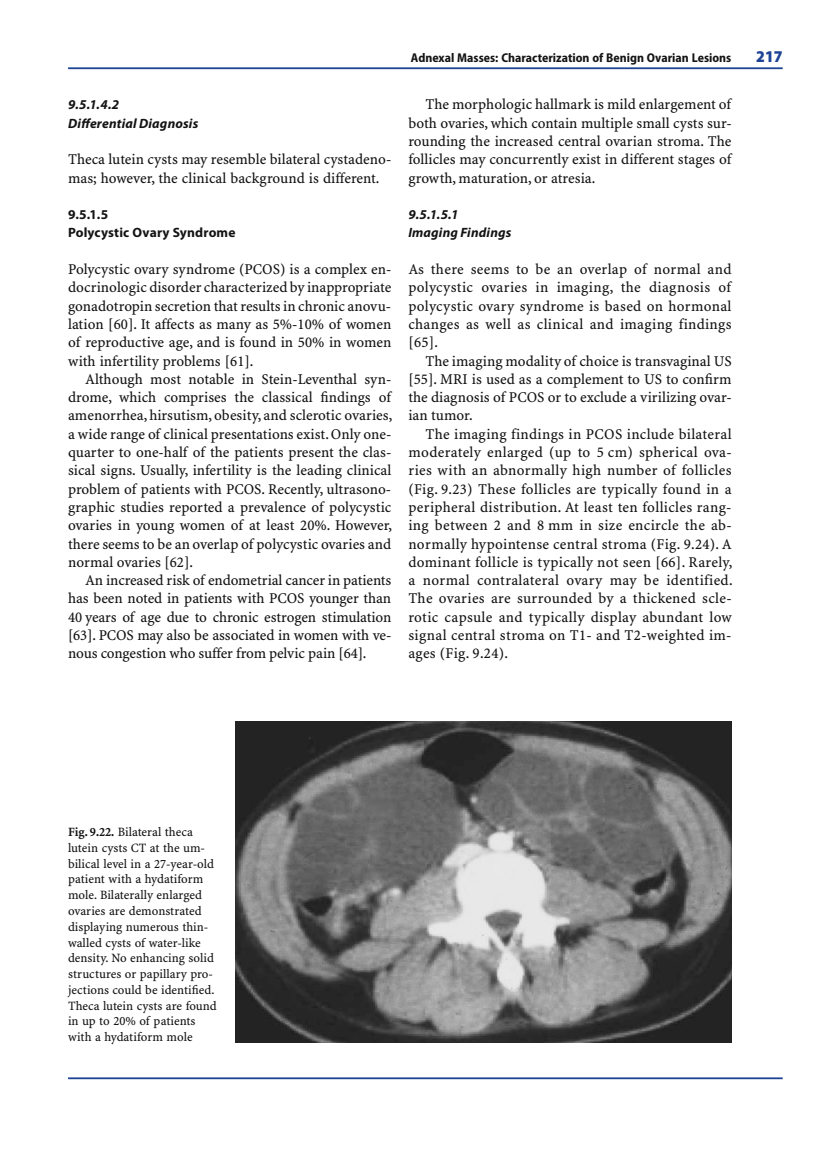
<style>
.page{position:relative;width:821px;height:1149px;background:#fff}
.page>*{position:absolute;margin:0;border:0;box-sizing:border-box;transform-origin:0 0}
.t1{font:900 semi-condensed 16.5px "Myriad Pro";color:#1d4395}
.t2{font:15px/18.3px "S Minion Plus Tab";color:#141314;text-align:justify}
.t3{font:italic 700 13.5px/18.3px "Myriad Pro";letter-spacing:.015em;color:#141314}
.t4{font:700 13.5px/18.3px "Myriad Pro";letter-spacing:.01em;color:#141314}
.t5{font:12.75px/15.8px "S Minion Plus Tab";color:#141314}
.t6{font:700 semi-condensed 12.75px "Myriad Pro";color:#141314}
.s1{font-weight:700}
</style>
<div class="page">
<hr style="left:68px;top:67px;width:714px;height:2px;background:#1d4395">
<hr style="left:68px;top:1076px;width:714px;height:2px;background:#1d4395">
<img style="left:235px;top:721px;width:496px;height:321px">
<p class="t3" style="left:68px;top:97px;width:132px">9.5.1.4.2<br>Differential Diagnosis</p>
<p class="t2" style="left:68px;top:151px;width:325px">Theca lutein cysts may resemble bilateral cystadeno&shy;mas; however, the clinical background is different.</p>
<p class="t4" style="left:68px;top:206px;width:169px">9.5.1.5<br>Polycystic Ovary Syndrome</p>
<p class="t2" style="left:68px;top:261px;width:325px">Polycystic ovary syndrome (PCOS) is a complex en&shy;docrinologic disorder characterized by inappropriate gonadotropin secretion that results in chronic anovu&shy;lation [60]. It affects as many as 5%-10% of women of reproductive age, and is found in 50% in women with infertility problems [61].</p>
<p class="t2" style="left:68px;top:371px;width:326px;text-indent:17px">Although most notable in Stein-Leventhal syn&shy;drome, which comprises the classical findings of amenorrhea, hirsutism, obesity, and sclerotic ovaries, a wide range of clinical presentations exist. Only one&shy;quarter to one-half of the patients present the clas&shy;sical signs. Usually, infertility is the leading clinical problem of patients with PCOS. Recently, ultrasono&shy;graphic studies reported a prevalence of polycystic ovaries in young women of at least 20%. However, there seems to be an overlap of polycystic ovaries and normal ovaries [62].</p>
<p class="t2" style="left:68px;top:572px;width:325px;text-indent:17px">An increased risk of endometrial cancer in patients has been noted in patients with PCOS younger than 40 years of age due to chronic estrogen stimulation [63]. PCOS may also be associated in women with ve&shy;nous congestion who suffer from pelvic pain [64].</p>
<p class="t6" style="left:411px;top:53px;width:322px">Adnexal Masses: Characterization of Benign Ovarian Lesions</p>
<p class="t1" style="left:756px;top:46px;width:28px">217</p>
<p class="t2" style="left:408px;top:96px;width:325px;text-indent:17px">The morphologic hallmark is mild enlargement of both ovaries, which contain multiple small cysts sur&shy;rounding the increased central ovarian stroma. The follicles may concurrently exist in different stages of growth, maturation, or atresia.</p>
<p class="t3" style="left:408px;top:206px;width:105px">9.5.1.5.1<br>Imaging Findings</p>
<p class="t2" style="left:408px;top:261px;width:325px">As there seems to be an overlap of normal and polycystic ovaries in imaging, the diagnosis of polycystic ovary syndrome is based on hormonal changes as well as clinical and imaging findings [65].</p>
<p class="t2" style="left:408px;top:352px;width:325px;text-indent:17px">The imaging modality of choice is transvaginal US [55]. MRI is used as a complement to US to confirm the diagnosis of PCOS or to exclude a virilizing ovar&shy;ian tumor.</p>
<p class="t2" style="left:408px;top:426px;width:326px;text-indent:17px">The imaging findings in PCOS include bilateral moderately enlarged (up to 5 cm) spherical ova&shy;ries with an abnormally high number of follicles (Fig. 9.23) These follicles are typically found in a peripheral distribution. At least ten follicles rang&shy;ing between 2 and 8 mm in size encircle the ab&shy;normally hypointense central stroma (Fig. 9.24). A dominant follicle is typically not seen [66]. Rarely, a normal contralateral ovary may be identified.<br>The ovaries are surrounded by a thickened scle&shy;rotic capsule and typically display abundant low signal central stroma on T1- and T2-weighted im&shy;ages (Fig. 9.24).</p>
<p class="t5" style="left:68px;top:824px;width:150px"><span class="s1">Fig. 9.22.</span> Bilateral theca lutein cysts CT at the um&shy;bilical level in a 27-year-old patient with a hydatiform mole. Bilaterally enlarged ovaries are demonstrated displaying numerous thin&shy;walled cysts of water-like density. No enhancing solid structures or papillary pro&shy;jections could be identified.<br>Theca lutein cysts are found in up to 20% of patients with a hydatiform mole</p>
</div>
